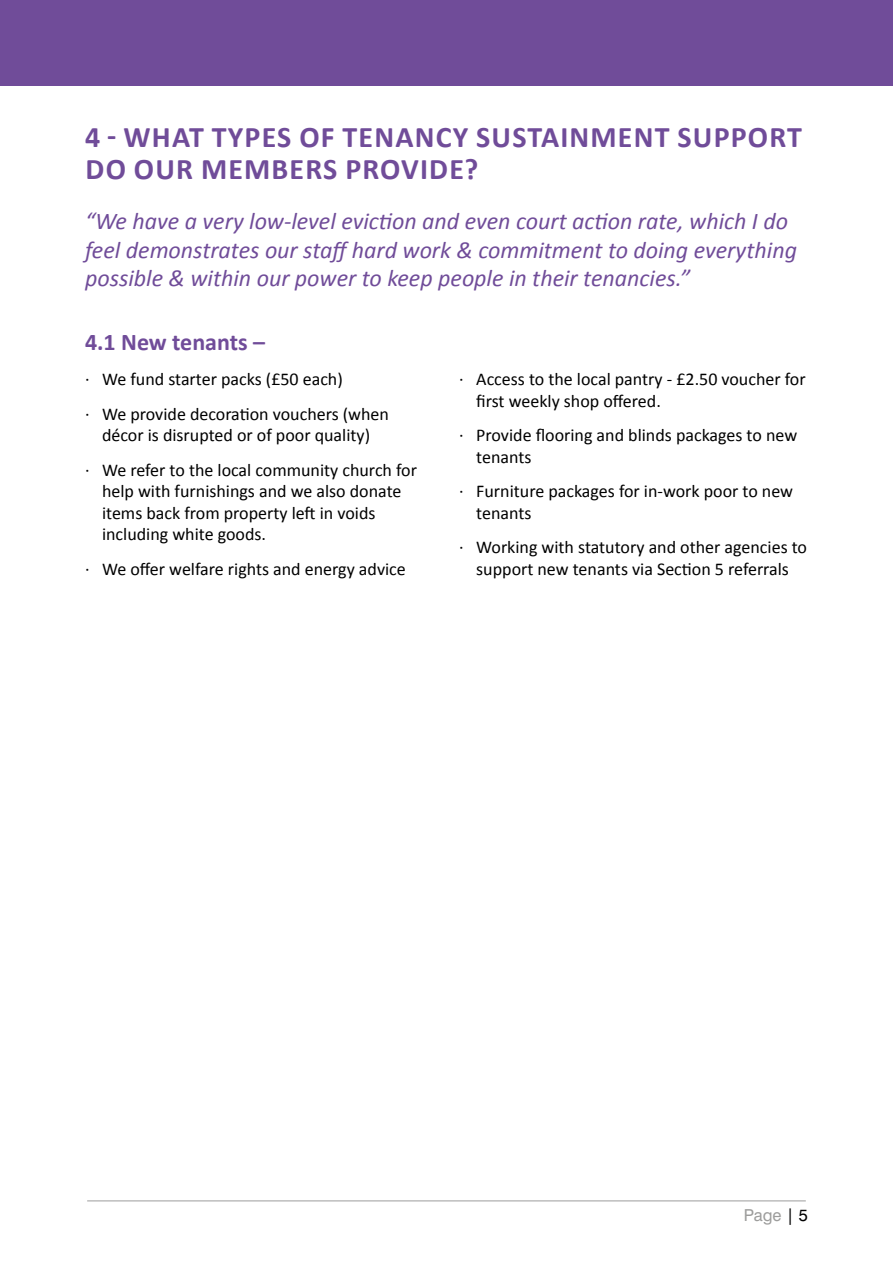
<style>
.page{position:relative;width:893px;height:1263px;background:#fff}
.page>*{position:absolute;margin:0;border:0;box-sizing:border-box;transform-origin:0 0}
.t1{font:700 30px/31.5px "Calibri";letter-spacing:.04em;color:#704c99}
.t2{font:italic 24px/28.8px "Calibri";color:#704c99}
.t3{font:700 24px "Calibri";color:#704c99}
.t4{font:18px/21.6px "Calibri";color:#000}
.t5{font:16.5px "Swiss 721 BT";color:#9d9d9c}
.s1{color:#000}
</style>
<div class="page">
<div style="left:0;top:0;width:893px;height:86px;background:#704c99"></div>
<hr style="left:87px;top:1200px;width:719px;height:1px;background:#9d9d9c">
<h1 class="t1" style="left:85px;top:120px;width:718px">4 - WHAT TYPES OF TENANCY SUSTAINMENT SUPPORT<br>DO OUR MEMBERS PROVIDE?</h1>
<h2 class="t2" style="left:85px;top:205px;width:713px">“We have a very low-level eviction and even court action rate, which I do feel demonstrates our staff hard work &amp; commitment to doing everything possible &amp; within our power to keep people in their tenancies.”</h2>
<h2 class="t3" style="left:85px;top:325px;width:182px">4.1 New tenants –</h2>
<p class="t4" style="left:85px;top:361px;width:305px;line-height:34.3px">· We fund starter packs (£50 each)<br>· We provide decoration vouchers (when</p>
<p class="t4" style="left:85px;top:417px;width:333px;line-height:34.3px;text-indent:17px">décor is disrupted or of poor quality)<br>· We refer to the local community church for</p>
<p class="t4" style="left:102px;top:480px;width:301px">help with furnishings and we also donate items back from property left in voids including white goods.</p>
<p class="t4" style="left:85px;top:557px;width:322px">· We offer welfare rights and energy advice</p>
<p class="t4" style="left:476px;top:368px;width:331px;text-indent:-17px">· Access to the local pantry - £2.50 voucher for first weekly shop offered.</p>
<p class="t4" style="left:476px;top:424px;width:322px;text-indent:-17px">· Provide flooring and blinds packages to new tenants</p>
<p class="t4" style="left:476px;top:480px;width:318px;text-indent:-17px">· Furniture packages for in-work poor to new tenants</p>
<p class="t4" style="left:459px;top:536px;width:349px;text-align:center">· Working with statutory and other agencies to support new tenants via Section 5 referrals</p>
<p class="t5" style="left:744px;top:1205px;width:66px">Page <span class="s1">| 5</span></p>
</div>
